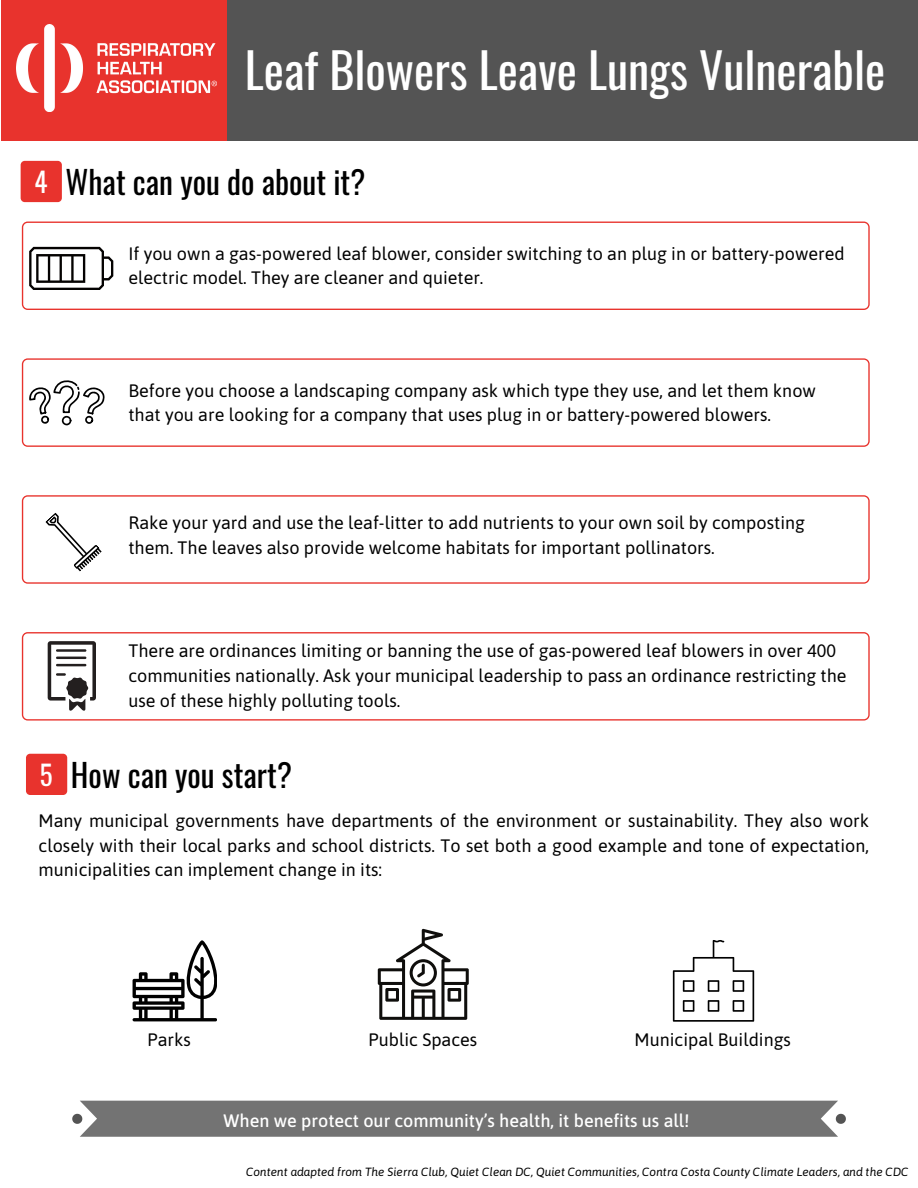
<style>
.page{position:relative;width:918px;height:1188px;background:#fff}
.page>*{position:absolute;margin:0;border:0;box-sizing:border-box;transform-origin:0 0}
.t1{font:48px "Oswald";color:#fff}
.t2{font:31.5px "Oswald";color:#000}
.t3{font:27px "Oswald";color:#fff}
.t4{font:18px/24.8px "Asap";color:#000}
.t5{font:500 18px "Asap";color:#fff}
.t6{font:italic 11.85px "Asap";color:#000}
.s1{font-size:27px;color:#fff}
</style>
<div class="page">
<div style="left:1px;top:0;width:235px;height:141px;background:#e8332d"></div>
<div style="left:227px;top:0;width:691px;height:141px;background:#545454"></div>
<img style="left:17px;top:25px;width:200px;height:87px">
<div style="left:21px;top:161px;width:41px;height:41px;background:#e8332d;border-radius:4px"></div>
<svg style="left:22px;top:222px;width:848px;height:88px"></svg>
<svg style="left:29px;top:247px;width:84px;height:43px"></svg>
<svg style="left:22px;top:358px;width:848px;height:89px"></svg>
<svg style="left:29px;top:380px;width:76px;height:45px"></svg>
<svg style="left:22px;top:495px;width:848px;height:89px"></svg>
<svg style="left:22px;top:632px;width:848px;height:89px"></svg>
<svg style="left:48px;top:641px;width:48px;height:70px"></svg>
<div style="left:26px;top:754px;width:41px;height:41px;background:#e8332d;border-radius:4px"></div>
<svg style="left:72px;top:1101px;width:774px;height:36px;background:#797979"></svg>
<svg style="left:133px;top:940px;width:84px;height:81px"></svg>
<svg style="left:673px;top:940px;width:81px;height:82px"></svg>
<svg style="left:378px;top:929px;width:91px;height:91px"></svg>
<h1 class="t1" style="left:245px;top:33px;width:642px">Leaf Blowers Leave Lungs Vulnerable</h1>
<h2 class="t2" style="left:35px;top:158px;width:333px"><span class="s1">4</span> What can you do about it?</h2>
<p class="t4" style="left:128px;top:241px;width:718px">If you own a gas-powered leaf blower, consider switching to an plug in or battery-powered electric model. They are cleaner and quieter.</p>
<p class="t4" style="left:128px;top:378px;width:689px">Before you choose a landscaping company ask which type they use, and let them know that you are looking for a company that uses plug in or battery-powered blowers.</p>
<p class="t4" style="left:128px;top:510px;width:678px">Rake your yard and use the leaf-litter to add nutrients to your own soil by composting them. The leaves also provide welcome habitats for important pollinators.</p>
<h3 class="t3" style="left:40px;top:753px;width:14px">5</h3>
<p class="t4" style="left:128px;top:638px;width:720px">There are ordinances limiting or banning the use of gas-powered leaf blowers in over 400 communities nationally. Ask your municipal leadership to pass an ordinance restricting the use of these highly polluting tools.</p>
<h2 class="t2" style="left:71px;top:751px;width:223px">How can you start?</h2>
<p class="t4" style="left:39px;top:808px;width:832px;text-align:justify">Many municipal governments have departments of the environment or sustainability. They also work closely with their local parks and school districts. To set both a good example and tone of expectation, municipalities can implement change in its:</p>
<p class="t4" style="left:147px;top:1027px;width:45px">Parks</p>
<p class="t4" style="left:369px;top:1027px;width:110px">Public Spaces</p>
<p class="t4" style="left:635px;top:1027px;width:158px">Municipal Buildings</p>
<p class="t5" style="left:224px;top:1110px;width:467px">When we protect our community’s health, it benefits us all!</p>
<p class="t6" style="left:246px;top:1165px;width:664px">Content adapted from The Sierra Club, Quiet Clean DC, Quiet Communities, Contra Costa County Climate Leaders, and the CDC</p>
</div>
